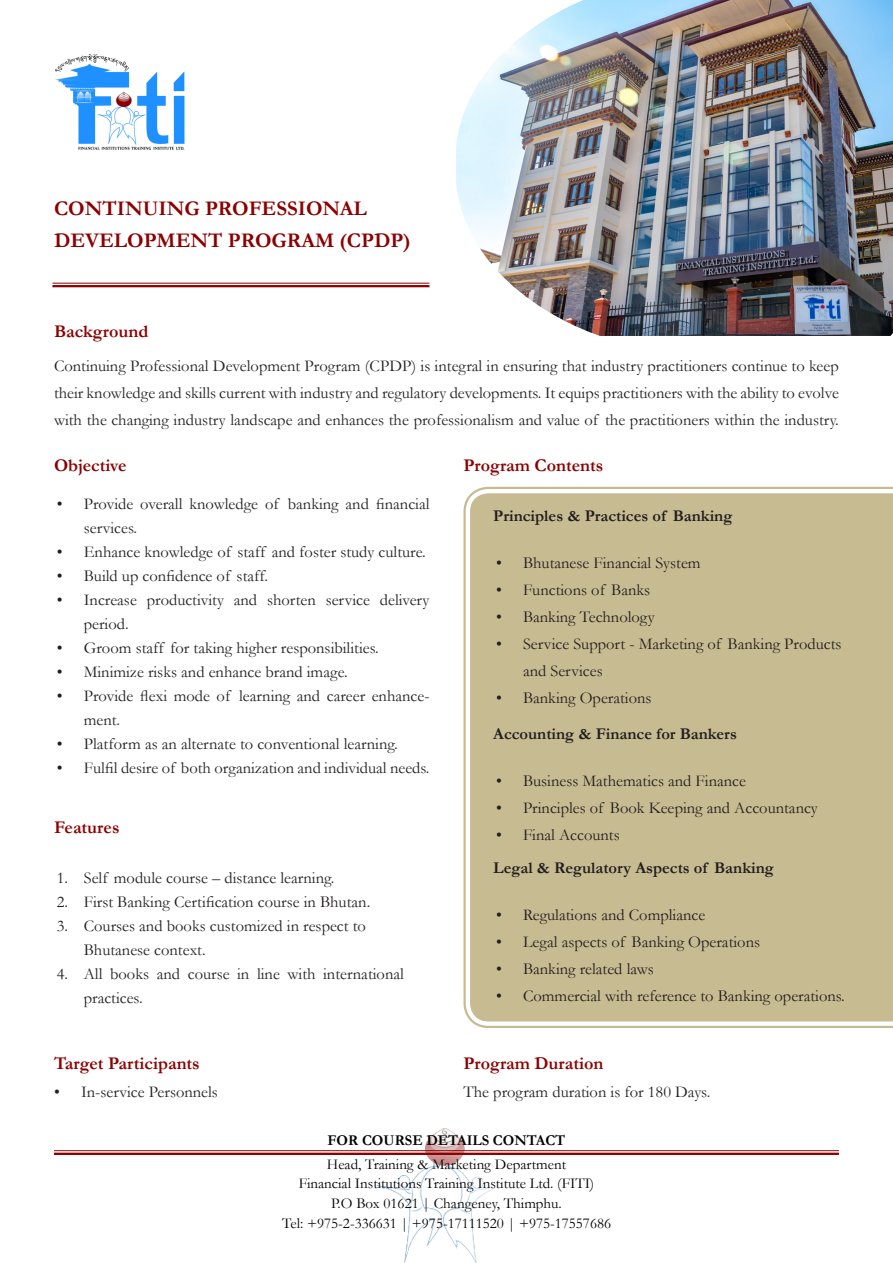
<style>
.page{position:relative;width:893px;height:1263px;background:#fff}
.page>*{position:absolute;margin:0;border:0;box-sizing:border-box;transform-origin:0 0}
.t1{font:700 20.85px/32.1px "Garamond";color:#8c0001}
.t2{font:700 18px "Garamond";color:#8c0001}
.t3{font:16.5px/24px "Garamond";color:#231f20}
.t4{font:700 16.5px "Garamond";color:#231f20}
.t5{font:15px "Garamond";color:#000}
.t6{font:700 15px "Garamond";color:#000}
</style>
<div class="page">
<svg style="left:463px;top:487px;width:430px;height:541px"></svg>
<div style="left:470px;top:493px;width:423px;height:528px;background:#c7bb91"></div>
<img style="left:55px;top:54px;width:130px;height:96px">
<img style="left:456px;top:0;width:437px;height:336px">
<hr style="left:52px;top:283px;width:377px;height:1px;background:#8c0001">
<hr style="left:52px;top:285px;width:377px;height:2px;background:#8c0001">
<img style="left:376px;top:1128px;width:121px;height:135px">
<div style="left:45px;top:1140px;width:803px;height:24px;background:#fff"></div>
<hr style="left:54px;top:1150px;width:785px;height:1px;background:#8c0001">
<hr style="left:54px;top:1152px;width:785px;height:3px;background:#8c0001">
<p class="t1" style="left:54px;top:192px;width:358px">CONTINUING PROFESSIONAL<br>DEVELOPMENT PROGRAM (CPDP)</p>
<p class="t2" style="left:54px;top:319px;width:96px">Background</p>
<p class="t3" style="left:54px;top:352px;width:786px;line-height:27px;text-align:justify">Continuing Professional Development Program (CPDP) is integral in ensuring that industry practitioners continue to keep their knowledge and skills current with industry and regulatory developments. It equips practitioners with the ability to evolve with the changing industry landscape and enhances the professionalism and value of the practitioners within the industry.</p>
<p class="t2" style="left:54px;top:453px;width:74px">Objective</p>
<p class="t2" style="left:463px;top:453px;width:141px">Program Contents</p>
<p class="t3" style="left:84px;top:491px;width:347px;text-indent:-27px">• Provide overall knowledge of banking and financial services.</p>
<p class="t3" style="left:57px;top:539px;width:371px">• Enhance knowledge of staff and foster study culture.</p>
<p class="t3" style="left:57px;top:563px;width:213px">• Build up confidence of staff.</p>
<p class="t3" style="left:84px;top:587px;width:347px;text-indent:-27px">• Increase productivity and shorten service delivery period.</p>
<p class="t3" style="left:57px;top:635px;width:323px">• Groom staff for taking higher responsibilities.</p>
<p class="t3" style="left:57px;top:659px;width:293px">• Minimize risks and enhance brand image.</p>
<p class="t3" style="left:84px;top:683px;width:347px;text-indent:-27px">• Provide flexi mode of learning and career enhance&shy;ment.</p>
<p class="t3" style="left:57px;top:731px;width:342px">• Platform as an alternate to conventional learning.</p>
<p class="t3" style="left:57px;top:755px;width:374px">• Fulfil desire of both organization and individual needs.</p>
<p class="t2" style="left:54px;top:815px;width:67px">Features</p>
<p class="t3" style="left:57px;top:865px;width:279px">1. Self module course – distance learning.</p>
<p class="t3" style="left:57px;top:889px;width:315px">2. First Banking Certification course in Bhutan.</p>
<p class="t3" style="left:84px;top:913px;width:284px;text-indent:-27px">3. Courses and books customized in respect to<br>Bhutanese context.</p>
<p class="t3" style="left:84px;top:961px;width:322px;text-indent:-27px">4. All books and course in line with international practices.</p>
<p class="t4" style="left:493px;top:504px;width:241px">Principles &amp; Practices of Banking</p>
<p class="t3" style="left:496px;top:550px;width:206px">• Bhutanese Financial System</p>
<p class="t3" style="left:496px;top:577px;width:156px">• Functions of Banks</p>
<p class="t3" style="left:496px;top:604px;width:160px">• Banking Technology</p>
<p class="t3" style="left:523px;top:629px;width:320px;line-height:27px;text-indent:-27px">• Service Support - Marketing of Banking Products and Services</p>
<p class="t3" style="left:496px;top:685px;width:157px">• Banking Operations</p>
<p class="t4" style="left:493px;top:723px;width:245px">Accounting &amp; Finance for Bankers</p>
<p class="t3" style="left:496px;top:769px;width:251px">• Business Mathematics and Finance</p>
<p class="t3" style="left:496px;top:796px;width:323px">• Principles of Book Keeping and Accountancy</p>
<p class="t3" style="left:496px;top:823px;width:125px">• Final Accounts</p>
<p class="t4" style="left:493px;top:856px;width:282px">Legal &amp; Regulatory Aspects of Banking</p>
<p class="t3" style="left:496px;top:902px;width:211px">• Regulations and Compliance</p>
<p class="t3" style="left:496px;top:929px;width:266px">• Legal aspects of Banking Operations</p>
<p class="t3" style="left:496px;top:956px;width:159px">• Banking related laws</p>
<p class="t3" style="left:496px;top:983px;width:350px">• Commercial with reference to Banking operations.</p>
<p class="t2" style="left:54px;top:1051px;width:147px">Target Participants</p>
<p class="t2" style="left:463px;top:1051px;width:141px">Program Duration</p>
<p class="t3" style="left:54px;top:1079px;width:165px">• In-service Personnels</p>
<p class="t3" style="left:463px;top:1079px;width:248px">The program duration is for 180 Days.</p>
<p class="t6" style="left:328px;top:1130px;width:239px">FOR COURSE DETAILS CONTACT</p>
<p class="t5" style="left:327px;top:1154px;width:241px">Head, Training &amp; Marketing Department</p>
<p class="t5" style="left:299px;top:1174px;width:297px">Financial Institutions Training Institute Ltd. (FITI)</p>
<p class="t5" style="left:331px;top:1193px;width:232px">P.O Box 01621 | Changeney, Thimphu.</p>
<p class="t5" style="left:282px;top:1213px;width:331px">Tel: +975-2-336631 | +975-17111520 | +975-17557686</p>
</div>
